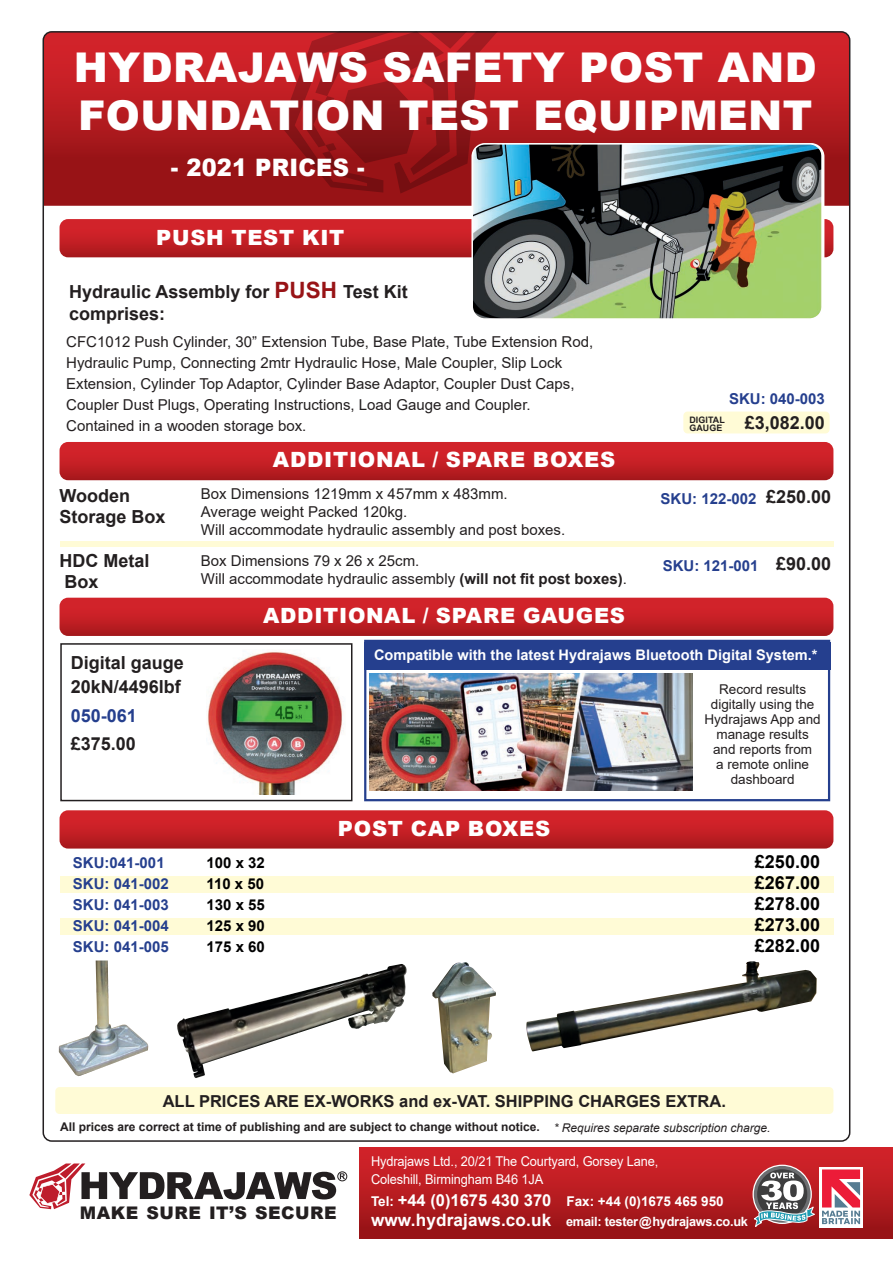
<style>
.page{position:relative;width:893px;height:1263px;background:#fff}
.page>*{position:absolute;margin:0;border:0;box-sizing:border-box;transform-origin:0 0}
.t1{font:900 40.95px "Arial";letter-spacing:.01em;color:#fff}
.t2{font:900 24px "Arial";letter-spacing:.01em;color:#fff;scale:.94 1}
.t3{font:900 21px "Arial";letter-spacing:.035em;color:#fff}
.t4{font:700 18px/21.6px "Arial";color:#231f20}
.t5{font:700 18px "Arial";color:#000001}
.t6{font:700 18px "Arial";color:#253f8e}
.t7{font:900 17.4px "Arial";letter-spacing:.03em;color:#231f20}
.t8{font:700 16.5px "Arial";color:#231f20}
.t9{font:15px/21px "Arial";color:#231f20}
.t10{font:700 15px "Arial";color:#253f8e}
.t11{font:700 15px "Arial";color:#000001}
.t12{font:700 14.55px "Arial";color:#fff}
.t13{font:13.5px/15px "Arial";color:#231f20;text-align:center}
.t14{font:13.5px/18px "Arial";letter-spacing:-.01em;color:#fff;scale:.95 1}
.t15{font:700 13.5px "Arial";color:#fff}
.t16{font:700 12.75px "Arial";letter-spacing:-.02em;color:#fff}
.t17{font:700 12px "Arial";color:#231f20}
.t18{font:italic 12px "Arial";color:#231f20}
.t19{font:700 8.85px/7.8px "Arial";letter-spacing:.01em;color:#231f20}
.s1{font-size:22.5px;color:#981316}
.s2{font-weight:700}
.s3{font-size:16.5px}
.s4{font-size:17.1px}
</style>
<div class="page">
<div style="left:60px;top:876px;width:774px;height:17px;background:#fffbd6"></div>
<div style="left:60px;top:918px;width:774px;height:16px;background:#fffbd6"></div>
<svg style="left:43px;top:32px;width:807px;height:174px;background:#b61c21"></svg>
<div style="left:55px;top:1087px;width:778px;height:27px;background:#fffbd6;border-radius:4px"></div>
<svg style="left:60px;top:442px;width:773px;height:38px;background:#c31f25"></svg>
<svg style="left:60px;top:219px;width:773px;height:38px;background:#c32126"></svg>
<svg style="left:60px;top:598px;width:773px;height:38px;background:#c31f25"></svg>
<svg style="left:60px;top:810px;width:773px;height:38px;background:#c42127"></svg>
<svg style="left:281px;top:31px;width:302px;height:163px;background:#ae1a1f"></svg>
<svg style="left:303px;top:31px;width:147px;height:144px;background:#9f181d"></svg>
<div style="left:60px;top:541px;width:773px;height:6px;background:#fffbd6"></div>
<div style="left:360px;top:1147px;width:533px;height:91px;background:linear-gradient(to bottom,#d8242c,#961316)"></div>
<svg style="left:29px;top:1163px;width:319px;height:47px"></svg>
<svg style="left:745px;top:1163px;width:134px;height:74px"></svg>
<img style="left:59px;top:960px;width:89px;height:116px">
<img style="left:526px;top:961px;width:291px;height:90px">
<img style="left:432px;top:962px;width:64px;height:111px">
<img style="left:177px;top:964px;width:230px;height:114px">
<div style="left:60px;top:643px;width:292px;height:158px;border:2px solid #231f20"></div>
<div style="left:683px;top:412px;width:147px;height:21px;background:#fffbd6;border-radius:4px"></div>
<img style="left:472px;top:144px;width:350px;height:174px">
<div style="left:471px;top:143px;width:352px;height:177px;border:1px solid #fff;border-radius:13px"></div>
<div style="left:364px;top:641px;width:466px;height:28px;background:#253f8e"></div>
<div style="left:364px;top:640px;width:466px;height:161px;border:2px solid #253f8e"></div>
<img style="left:370px;top:673px;width:323px;height:118px">
<img style="left:207px;top:651px;width:136px;height:144px">
<p class="t1" style="left:74px;top:37px;width:744px">HYDRAJAWS SAFETY POST AND</p>
<p class="t1" style="left:78px;top:85px;width:736px">FOUNDATION TEST EQUIPMENT</p>
<p class="t2" style="left:171px;top:150px;width:208px">- 2021 PRICES -</p>
<p class="t3" style="left:156px;top:223px;width:190px">PUSH TEST KIT</p>
<p class="t4" style="left:69px;top:281px;width:340px">Hydraulic Assembly for <span class="s1">PUSH</span> Test Kit</p>
<p class="t4" style="left:69px;top:303px;width:98px">comprises:</p>
<p class="t9" style="left:66px;top:331px;width:528px">CFC1012 Push Cylinder, 30” Extension Tube, Base Plate, Tube Extension Rod, Hydraulic Pump, Connecting 2mtr Hydraulic Hose, Male Coupler, Slip Lock Extension, Cylinder Top Adaptor, Cylinder Base Adaptor, Coupler Dust Caps, Coupler Dust Plugs, Operating Instructions, Load Gauge and Coupler.</p>
<p class="t9" style="left:66px;top:415px;width:242px">Contained in a wooden storage box.</p>
<p class="t4" style="left:60px;top:485px;width:108px">Wooden<br>Storage Box</p>
<p class="t4" style="left:60px;top:550px;width:91px">HDC Metal<br>Box</p>
<p class="t3" style="left:273px;top:444px;width:344px">ADDITIONAL / SPARE BOXES</p>
<p class="t9" style="left:201px;top:485px;width:308px;line-height:18px">Box Dimensions 1219mm x 457mm x 483mm.<br>Average weight Packed 120kg.</p>
<p class="t9" style="left:201px;top:519px;width:366px">Will accommodate hydraulic assembly and post boxes.</p>
<p class="t9" style="left:201px;top:552px;width:427px;line-height:18px">Box Dimensions 79 x 26 x 25cm.<br>Will accommodate hydraulic assembly <span class="s2">(will not fit post boxes)</span>.</p>
<p class="t3" style="left:263px;top:600px;width:364px">ADDITIONAL / SPARE GAUGES</p>
<p class="t10" style="left:729px;top:389px;width:97px">SKU: 040-003</p>
<p class="t19" style="left:689px;top:416px;width:37px">DIGITAL<br>GAUGE</p>
<p class="t4" style="left:745px;top:412px;width:82px">£3,082.00</p>
<p class="t10" style="left:661px;top:488px;width:97px">SKU: 122-002</p>
<p class="t4" style="left:766px;top:486px;width:67px">£250.00</p>
<p class="t10" style="left:663px;top:555px;width:97px">SKU: 121-001</p>
<p class="t4" style="left:776px;top:553px;width:57px">£90.00</p>
<p class="t4" style="left:71px;top:652px;width:115px">Digital gauge</p>
<p class="t4" style="left:71px;top:676px;width:112px">20kN/4496lbf</p>
<p class="t6" style="left:71px;top:702px;width:68px">050-061</p>
<p class="t4" style="left:71px;top:733px;width:67px">£375.00</p>
<p class="t12" style="left:374px;top:644px;width:445px">Compatible with the latest Hydrajaws Bluetooth Digital System.*</p>
<p class="t13" style="left:704px;top:681px;width:118px">Record results digitally using the<br>Hydrajaws App and manage results and reports from<br>a remote online dashboard</p>
<p class="t3" style="left:338px;top:813px;width:214px">POST CAP BOXES</p>
<p class="t10" style="left:73px;top:852px;width:93px">SKU:041-001</p>
<p class="t11" style="left:206px;top:852px;width:60px">100 x 32</p>
<p class="t5" style="left:755px;top:849px;width:67px">£250.00</p>
<p class="t10" style="left:73px;top:873px;width:97px">SKU: 041-002</p>
<p class="t11" style="left:206px;top:873px;width:59px">110 x 50</p>
<p class="t5" style="left:755px;top:870px;width:67px">£267.00</p>
<p class="t10" style="left:73px;top:894px;width:97px">SKU: 041-003</p>
<p class="t11" style="left:206px;top:894px;width:60px">130 x 55</p>
<p class="t5" style="left:755px;top:891px;width:67px">£278.00</p>
<p class="t10" style="left:73px;top:915px;width:97px">SKU: 041-004</p>
<p class="t11" style="left:206px;top:915px;width:60px">125 x 90</p>
<p class="t5" style="left:755px;top:912px;width:67px">£273.00</p>
<p class="t10" style="left:73px;top:936px;width:97px">SKU: 041-005</p>
<p class="t11" style="left:206px;top:936px;width:60px">175 x 60</p>
<p class="t5" style="left:755px;top:933px;width:67px">£282.00</p>
<p class="t8" style="left:163px;top:1089px;width:565px">ALL PRICES ARE EX-WORKS and ex-VAT. SHIPPING CHARGES EXTRA.</p>
<p class="t17" style="left:60px;top:1118px;width:481px">All prices are correct at time of publishing and are subject to change without notice.</p>
<p class="t18" style="left:554px;top:1120px;width:218px">* Requires separate subscription charge.</p>
<p class="t7" style="left:80px;top:1200px;width:60px">MAKE</p>
<p class="t7" style="left:146px;top:1200px;width:192px">SURE IT’S SECURE</p>
<p class="t14" style="left:371px;top:1152px;width:304px">Hydrajaws Ltd., 20/21 The Courtyard, Gorsey Lane,<br>Coleshill, Birmingham B46 1JA</p>
<p class="t15" style="left:371px;top:1192px;width:354px">Tel: <span class="s3">+44 (0)1675 430 370</span> Fax: +44 (0)1675 465 950</p>
<p class="t16" style="left:371px;top:1213px;width:378px"><span class="s4">www.hydrajaws.co.uk</span> email: tester@hydrajaws.co.uk</p>
</div>
